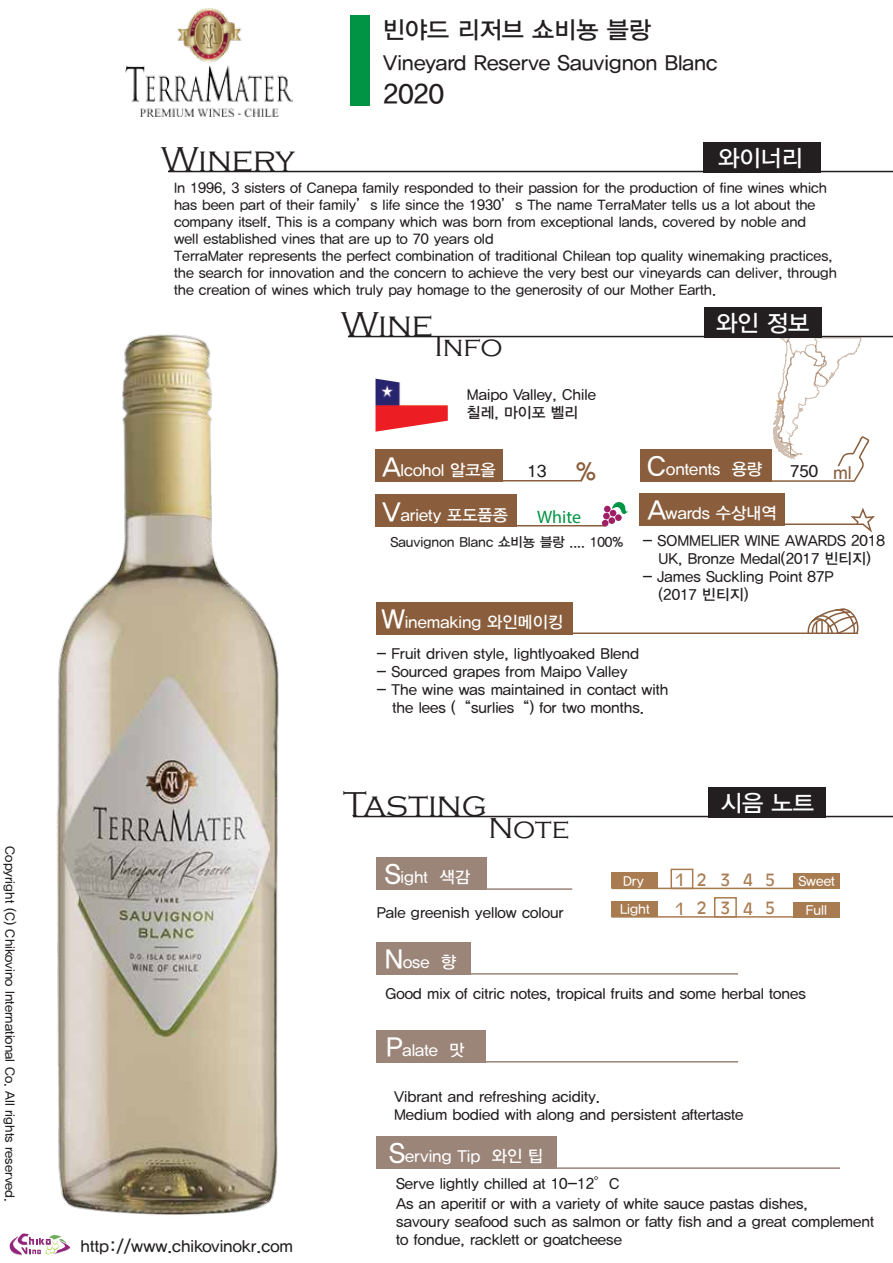
<style>
.page{position:relative;width:893px;height:1263px;background:#fff}
.page>*{position:absolute;margin:0;border:0;box-sizing:border-box;transform-origin:0 0}
.t1{font:300 35.55px "Copperplate Gothic";color:#231f20}
.t2{font:300 29.7px "Copperplate Gothic";color:#231f20}
.t3{font:27px "YDIYGO330";color:#231f20}
.t4{font:24.9px "YDIYGO330";color:#8a5e3c}
.t5{font:24px "YDIYGO330";color:#231f20}
.t6{font:23.1px "YDIYGO330";color:#fff}
.t7{font:21px "YDIYGO330";color:#231f20}
.t8{font:18px "Myriad Pro";color:#009444}
.t9{font:18px "YDIYGO330";color:#8a5e3c}
.t10{font:16.5px "YDIYGO330";color:#fff}
.t11{font:16.5px "YDIYGO330";color:#231f20}
.t12{font:16.5px "Antique Olive";letter-spacing:.765em;color:#a97b50}
.t13{font:16.5px "YDIYGO330";color:#231f20;scale:1.06 1}
.t14{font:15px/18px "YDIYGO330";color:#231f20}
.t15{font:14.25px/17.1px "YDIYGO330";color:#231f20}
.t16{font:13.5px "YDIYGO330";color:#231f20}
.t17{font:13.5px "YDIYGO330";color:#fff}
.t18{font:13.05px "YDIYGO330";color:#231f20}
.t19{font:500 11.55px "Adobe Myungjo Std";color:#c49a6c}
.s1{font-size:27px}
</style>
<div class="page">
<div style="left:704px;top:307px;width:117px;height:30px;background:#231f20"></div>
<div style="left:709px;top:787px;width:117px;height:30px;background:#231f20"></div>
<div style="left:640px;top:450px;width:131px;height:32px;background:#8a5e3c"></div>
<div style="left:376px;top:450px;width:127px;height:32px;background:#8a5e3c"></div>
<hr style="left:348px;top:336px;width:545px;height:1px;background:#231f20">
<hr style="left:353px;top:816px;width:540px;height:1px;background:#231f20">
<div style="left:350px;top:15px;width:19px;height:90px;background:#009444"></div>
<hr style="left:496px;top:480px;width:86px;height:1px;background:#8a5e3c">
<hr style="left:769px;top:480px;width:85px;height:2px;background:#8a5e3c">
<div style="left:376px;top:495px;width:141px;height:31px;background:#8a5e3c"></div>
<hr style="left:512px;top:525px;width:93px;height:1px;background:#8a5e3c">
<div style="left:639px;top:493px;width:145px;height:32px;background:#8a5e3c"></div>
<hr style="left:776px;top:523px;width:87px;height:2px;background:#8a5e3c">
<div style="left:376px;top:602px;width:196px;height:32px;background:#8a5e3c"></div>
<hr style="left:520px;top:632px;width:338px;height:2px;background:#8a5e3c">
<div style="left:376px;top:858px;width:110px;height:32px;background:#9b8579"></div>
<hr style="left:470px;top:888px;width:102px;height:2px;background:#9b8579">
<div style="left:376px;top:942px;width:94px;height:32px;background:#9b8579"></div>
<hr style="left:460px;top:973px;width:278px;height:1px;background:#9b8579">
<div style="left:376px;top:1030px;width:109px;height:32px;background:#9b8579"></div>
<hr style="left:478px;top:1061px;width:260px;height:1px;background:#9b8579">
<div style="left:376px;top:1137px;width:180px;height:32px;background:#9b8579"></div>
<hr style="left:505px;top:1167px;width:335px;height:2px;background:#9b8579">
<div style="left:611px;top:872px;width:47px;height:16px;background:#a97b50"></div>
<hr style="left:611px;top:888px;width:201px;height:1px;background:#a97b50">
<div style="left:793px;top:873px;width:47px;height:16px;background:#a97b50"></div>
<div style="left:670px;top:869px;width:23px;height:20px;border:2px solid #a97b50"></div>
<div style="left:611px;top:901px;width:47px;height:16px;background:#a97b50"></div>
<hr style="left:611px;top:916px;width:201px;height:2px;background:#a97b50">
<div style="left:793px;top:902px;width:47px;height:16px;background:#a97b50"></div>
<div style="left:714px;top:897px;width:23px;height:20px;border:2px solid #a97b50"></div>
<svg style="left:602px;top:502px;width:26px;height:24px"></svg>
<svg style="left:849px;top:507px;width:26px;height:26px"></svg>
<svg style="left:773px;top:337px;width:97px;height:145px"></svg>
<svg style="left:805px;top:608px;width:54px;height:25px"></svg>
<hr style="left:168px;top:171px;width:725px;height:1px;background:#231f20">
<div style="left:703px;top:142px;width:117px;height:30px;background:#231f20"></div>
<svg style="left:9px;top:1233px;width:62px;height:22px"></svg>
<img style="left:376px;top:379px;width:72px;height:53px">
<img style="left:125px;top:8px;width:168px;height:108px">
<img style="left:56px;top:334px;width:223px;height:881px">
<p class="t18" style="left:17px;top:846px;width:357px;rotate:90deg">Copyright (C) Chikovino International Co. All rights reserved.</p>
<h3 class="t5" style="left:383px;top:17px;width:270px">빈야드 리저브 쇼비뇽 블랑</h3>
<h3 class="t7" style="left:383px;top:51px;width:336px">Vineyard Reserve Sauvignon Blanc</h3>
<h3 class="t3" style="left:383px;top:78px;width:62px">2020</h3>
<h1 class="t1" style="left:161px;top:140px;width:135px">Winery</h1>
<h3 class="t6" style="left:718px;top:145px;width:87px">와이너리</h3>
<p class="t15" style="left:174px;top:179px;width:664px">In 1996, 3 sisters of Canepa family responded to their passion for the production of fine wines which has been part of their family’s life since the 1930’s The name TerraMater tells us a lot about the company itself. This is a company which was born from exceptional lands, covered by noble and<br>well established vines that are up to 70 years old<br>TerraMater represents the perfect combination of traditional Chilean top quality winemaking practices, the search for innovation and the concern to achieve the very best our vineyards can deliver, through the creation of wines which truly pay homage to the generosity of our Mother Earth.</p>
<h1 class="t1" style="left:341px;top:305px;width:94px">Wine</h1>
<h2 class="t2" style="left:434px;top:330px;width:70px">Info</h2>
<p class="t14" style="left:467px;top:385px;width:131px">Maipo Valley, Chile 칠레, 마이포 벨리</p>
<h3 class="t6" style="left:716px;top:310px;width:95px">와인 정보</h3>
<p class="t19" style="left:775px;top:395px;width:13px">★</p>
<p class="t13" style="left:527px;top:462px;width:20px">13</p>
<p class="t10" style="left:647px;top:460px;width:117px"><span class="s1">C</span>ontents 용량</p>
<p class="t11" style="left:790px;top:462px;width:29px">750</p>
<p class="t10" style="left:382px;top:460px;width:115px"><span class="s1">A</span>lcohol 알코올</p>
<h3 class="t4" style="left:576px;top:458px;width:21px">%</h3>
<p class="t9" style="left:833px;top:463px;width:20px">ml</p>
<p class="t10" style="left:648px;top:504px;width:130px"><span class="s1">A</span>wards 수상내역</p>
<p class="t10" style="left:383px;top:505px;width:127px"><span class="s1">V</span>ariety 포도품종</p>
<p class="t16" style="left:390px;top:534px;width:234px">Sauvignon Blanc 쇼비뇽 블랑 .... 100%</p>
<p class="t8" style="left:537px;top:506px;width:46px">White</p>
<p class="t14" style="left:643px;top:532px;width:244px;text-align:center">- SOMMELIER WINE AWARDS 2018<br>UK, Bronze Medal(2017 빈티지)</p>
<p class="t14" style="left:658px;top:568px;width:176px;text-indent:-16px">- James Suckling Point 87P (2017 빈티지)</p>
<p class="t10" style="left:382px;top:613px;width:183px"><span class="s1">W</span>inemaking 와인메이킹</p>
<p class="t14" style="left:377px;top:644px;width:264px">- Fruit driven style, lightlyoaked Blend</p>
<p class="t14" style="left:377px;top:662px;width:252px">- Sourced grapes from Maipo Valley</p>
<p class="t14" style="left:377px;top:680px;width:293px;text-align:center">- The wine was maintained in contact with the lees (“surlies“) for two months.</p>
<h1 class="t1" style="left:343px;top:785px;width:145px">Tasting</h1>
<h2 class="t2" style="left:488px;top:812px;width:83px">Note</h2>
<h3 class="t6" style="left:721px;top:790px;width:95px">시음 노트</h3>
<p class="t10" style="left:385px;top:868px;width:87px"><span class="s1">S</span>ight 색감</p>
<p class="t14" style="left:377px;top:904px;width:188px">Pale greenish yellow colour</p>
<p class="t10" style="left:385px;top:953px;width:73px"><span class="s1">N</span>ose 향</p>
<p class="t17" style="left:623px;top:873px;width:22px">Dry</p>
<p class="t12" style="left:675px;top:869px;width:101px">12345</p>
<p class="t17" style="left:798px;top:873px;width:38px">Sweet</p>
<p class="t17" style="left:620px;top:901px;width:31px">Light</p>
<p class="t12" style="left:675px;top:897px;width:101px">12345</p>
<p class="t17" style="left:806px;top:902px;width:23px">Full</p>
<p class="t14" style="left:386px;top:985px;width:422px">Good mix of citric notes, tropical fruits and some herbal tones</p>
<p class="t10" style="left:386px;top:1041px;width:80px"><span class="s1">P</span>alate 맛</p>
<p class="t11" style="left:80px;top:1237px;width:214px">http://www.chikovinokr.com</p>
<p class="t14" style="left:394px;top:1088px;width:351px">Vibrant and refreshing acidity.<br>Medium bodied with along and persistent aftertaste</p>
<p class="t10" style="left:389px;top:1147px;width:156px"><span class="s1">S</span>erving Tip 와인 팁</p>
<p class="t14" style="left:396px;top:1173px;width:413px;line-height:20.2px">Serve lightly chilled at 10-12°C<br>As an aperitif or with a variety of white sauce pastas dishes,</p>
<p class="t14" style="left:396px;top:1213px;width:479px">savoury seafood such as salmon or fatty fish and a great complement to fondue, racklett or goatcheese</p>
</div>
